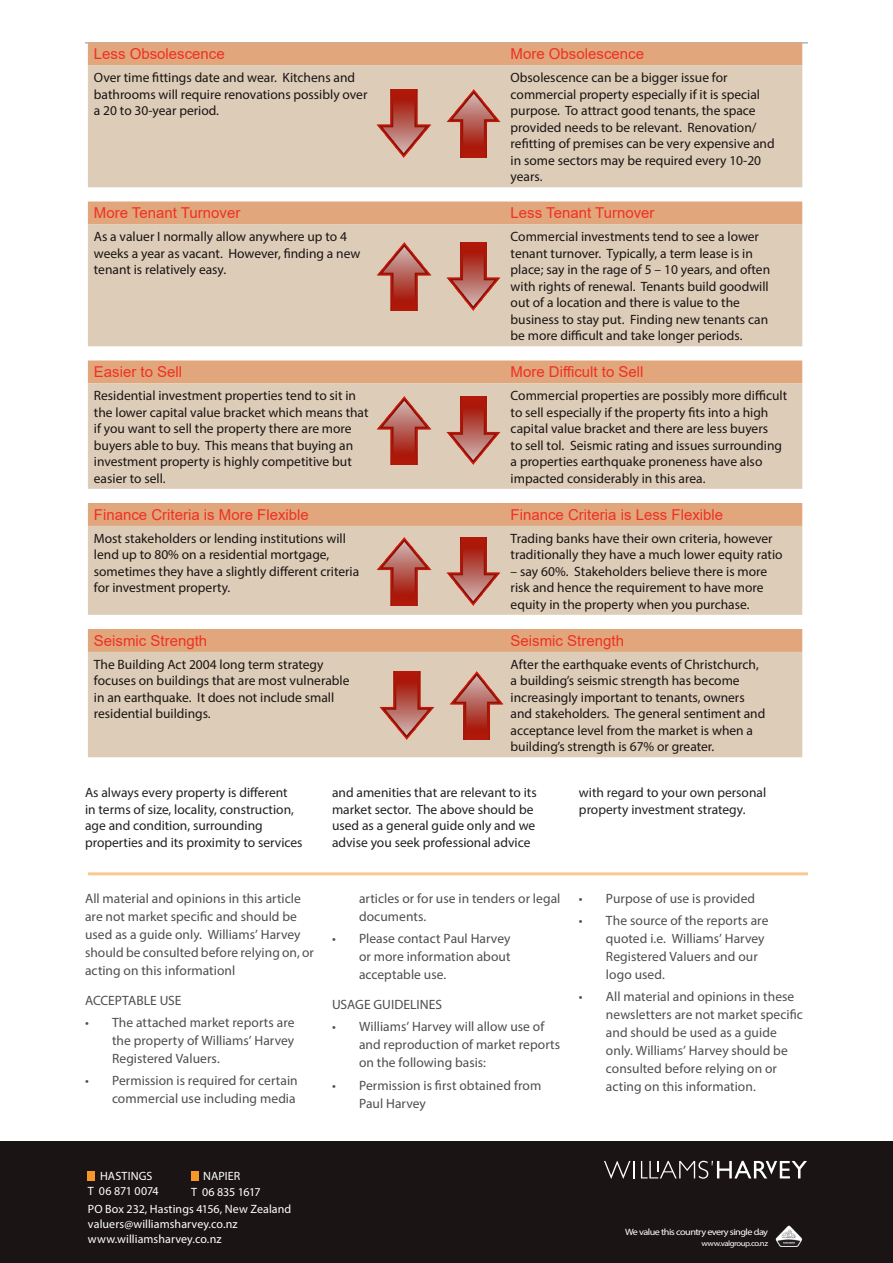
<style>
.page{position:relative;width:893px;height:1263px;background:#fff}
.page>*{position:absolute;margin:0;border:0;box-sizing:border-box;transform-origin:0 0}
.t1{font:15px "Arial";color:#ef3122}
.t2{font:13.5px/16.5px "Myriad Pro";color:#1a1415}
.Alt_subhead_CV{font:13.5px/18px "Myriad Pro";letter-spacing:.005em;color:#4f4e4f}
.t3{font:13.5px/16.5px "Myriad Pro";color:#231f20}
.Body_text{font:12px/15px "Myriad Pro";letter-spacing:.005em;color:#fff}
.t4{font:9.15px "Myriad Pro";letter-spacing:-.05em;color:#fff;scale:1.11 1}
.t5{font:7.8px "Myriad Pro";letter-spacing:-.05em;color:#fff;scale:1.11 1}
</style>
<div class="page">
<div style="left:0;top:1141px;width:893px;height:122px;background:#1a1415"></div>
<svg style="left:604px;top:1160px;width:203px;height:19px"></svg>
<div style="left:88px;top:1171px;width:7px;height:10px;background:#f79727"></div>
<div style="left:191px;top:1171px;width:7px;height:10px;background:#f79727"></div>
<img style="left:775px;top:1225px;width:28px;height:22px">
<hr style="left:88px;top:872px;width:720px;height:3px;background:#fcc88e">
<hr style="left:85px;top:43px;width:723px;height:1px;background:#1a1415">
<div style="left:88px;top:43px;width:714px;height:22px;background:#e1a67c"></div>
<svg style="left:88px;top:65px;width:714px;height:692px;background:#e0cbb4"></svg>
<img style="left:446px;top:89px;width:56px;height:68px">
<img style="left:376px;top:89px;width:56px;height:68px">
<img style="left:376px;top:242px;width:56px;height:68px">
<img style="left:446px;top:242px;width:56px;height:68px">
<img style="left:376px;top:397px;width:56px;height:68px">
<img style="left:446px;top:397px;width:56px;height:68px">
<img style="left:376px;top:537px;width:56px;height:68px">
<img style="left:446px;top:537px;width:56px;height:68px">
<img style="left:449px;top:672px;width:56px;height:68px">
<img style="left:379px;top:672px;width:56px;height:68px">
<p class="t1" style="left:94px;top:44px;width:132px">Less Obsolescence</p>
<p class="t1" style="left:511px;top:44px;width:135px">More Obsolescence</p>
<p class="t2" style="left:94px;top:69px;width:275px">Over time fittings date and wear. Kitchens and bathrooms will require renovations possibly over a 20 to 30-year period.</p>
<p class="t2" style="left:511px;top:69px;width:266px">Obsolescence can be a bigger issue for commercial property especially if it is special purpose. To attract good tenants, the space provided needs to be relevant. Renovation/ refitting of premises can be very expensive and in some sectors may be required every 10-20 years.</p>
<p class="t1" style="left:94px;top:203px;width:148px">More Tenant Turnover</p>
<p class="t1" style="left:511px;top:203px;width:145px">Less Tenant Turnover</p>
<p class="t2" style="left:94px;top:228px;width:268px">As a valuer I normally allow anywhere up to 4 weeks a year as vacant. However, finding a new tenant is relatively easy.</p>
<p class="t2" style="left:511px;top:228px;width:261px">Commercial investments tend to see a lower tenant turnover. Typically, a term lease is in place; say in the rage of 5 – 10 years, and often with rights of renewal. Tenants build goodwill out of a location and there is value to the business to stay put. Finding new tenants can be more difficult and take longer periods.</p>
<p class="t1" style="left:94px;top:362px;width:90px">Easier to Sell</p>
<p class="t1" style="left:511px;top:362px;width:134px">More Difficult to Sell</p>
<p class="t2" style="left:94px;top:387px;width:276px">Residential investment properties tend to sit in the lower capital value bracket which means that if you want to sell the property there are more buyers able to buy. This means that buying an investment property is highly competitive but easier to sell.</p>
<p class="t2" style="left:511px;top:387px;width:278px">Commercial properties are possibly more difficult to sell especially if the property fits into a high capital value bracket and there are less buyers<br>to sell tol. Seismic rating and issues surrounding a properties earthquake proneness have also impacted considerably in this area.</p>
<p class="t1" style="left:94px;top:504px;width:217px">Finance Criteria is More Flexible</p>
<p class="t1" style="left:511px;top:504px;width:214px">Finance Criteria is Less Flexible</p>
<p class="t2" style="left:94px;top:530px;width:267px">Most stakeholders or lending institutions will lend up to 80% on a residential mortgage, sometimes they have a slightly different criteria for investment property.</p>
<p class="t2" style="left:511px;top:530px;width:273px">Trading banks have their own criteria, however traditionally they have a much lower equity ratio</p>
<p class="t2" style="left:511px;top:563px;width:258px">– say 60%. Stakeholders believe there is more risk and hence the requirement to have more equity in the property when you purchase.</p>
<p class="t1" style="left:94px;top:630px;width:115px">Seismic Strength</p>
<p class="t1" style="left:511px;top:630px;width:115px">Seismic Strength</p>
<p class="t2" style="left:94px;top:656px;width:257px">The Building Act 2004 long term strategy focuses on buildings that are most vulnerable in an earthquake. It does not include small residential buildings.</p>
<p class="t2" style="left:511px;top:656px;width:256px">After the earthquake events of Christchurch, a building’s seismic strength has become increasingly important to tenants, owners and stakeholders. The general sentiment and acceptance level from the market is when a building’s strength is 67% or greater.</p>
<p class="t3" style="left:85px;top:784px;width:219px">As always every property is different<br>in terms of size, locality, construction, age and condition, surrounding properties and its proximity to services</p>
<p class="t3" style="left:332px;top:784px;width:206px">and amenities that are relevant to its market sector. The above should be used as a general guide only and we advise you seek professional advice</p>
<p class="t3" style="left:579px;top:784px;width:189px">with regard to your own personal property investment strategy.</p>
<p class="Alt_subhead_CV" style="left:85px;top:889px;width:230px">All material and opinions in this article are not market specific and should be used as a guide only. Williams’ Harvey should be consulted before relying on, or acting on this informationl</p>
<p class="Alt_subhead_CV" style="left:85px;top:991px;width:98px">ACCEPTABLE USE</p>
<p class="Alt_subhead_CV" style="left:112px;top:1013px;width:184px;text-align:justify;text-indent:-27px">• The attached market reports are the property of Williams’ Harvey Registered Valuers.</p>
<p class="Alt_subhead_CV" style="left:85px;top:1072px;width:214px;text-align:right">• Permission is required for certain commercial use including media</p>
<p class="Alt_subhead_CV" style="left:359px;top:889px;width:203px">articles or for use in tenders or legal documents.</p>
<p class="Alt_subhead_CV" style="left:359px;top:929px;width:153px;text-align:justify;text-indent:-27px">• Please contact Paul Harvey or more information about acceptable use.</p>
<p class="Alt_subhead_CV" style="left:332px;top:995px;width:112px">USAGE GUIDELINES</p>
<p class="Alt_subhead_CV" style="left:359px;top:1018px;width:203px;text-indent:-27px">• Williams’ Harvey will allow use of and reproduction of market reports on the following basis:</p>
<p class="Alt_subhead_CV" style="left:359px;top:1076px;width:184px;text-indent:-27px">• Permission is first obtained from<br>Paul Harvey</p>
<p class="Alt_subhead_CV" style="left:579px;top:889px;width:178px">• Purpose of use is provided</p>
<p class="Alt_subhead_CV" style="left:606px;top:911px;width:164px;text-indent:-27px">• The source of the reports are quoted i.e. Williams’ Harvey<br>Registered Valuers and our logo used.</p>
<p class="Alt_subhead_CV" style="left:606px;top:988px;width:199px;text-indent:-27px">• All material and opinions in these newsletters are not market specific and should be used as a guide only. Williams’ Harvey should be consulted before relying on or acting on this information.</p>
<p class="Body_text" style="left:88px;top:1169px;width:72px;text-align:center">HASTINGS<br>T 06 871 0074</p>
<p class="Body_text" style="left:191px;top:1169px;width:71px;text-indent:12px">NAPIER<br>T 06 835 1617</p>
<p class="Body_text" style="left:88px;top:1201px;width:205px">PO Box 232, Hastings 4156, New Zealand</p>
<p class="Body_text" style="left:88px;top:1216px;width:151px">valuers@williamsharvey.co.nz www.williamsharvey.co.nz</p>
<p class="t4" style="left:625px;top:1226px;width:130px">We value this country every single day</p>
<p class="t5" style="left:701px;top:1238px;width:62px">www.valgroup.co.nz</p>
</div>
